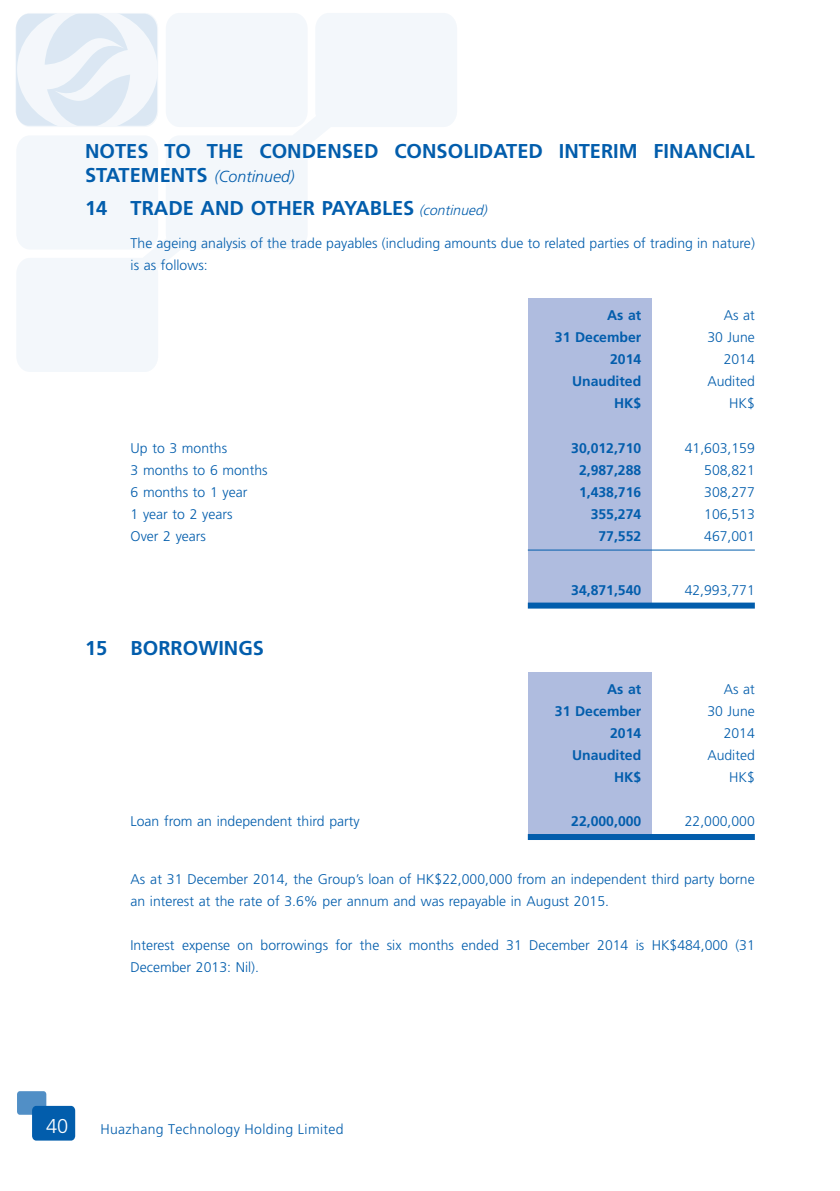
<style>
.page{position:relative;width:840px;height:1191px;background:#fff}
.page>*{position:absolute;margin:0;border:0;box-sizing:border-box;transform-origin:0 0}
.t1{font:700 20px "Frutiger LT Std";color:#025dac}
.t2{font:300 20px "Frutiger LT Std";color:#fff}
.t3{font:italic 300 16px "Frutiger LT Std";color:#025dac}
.t4{font:300 14px/22px "Frutiger LT Std";color:#025dac}
.t5{font:700 14px "Frutiger LT Std";color:#025dac}
.t6{font:300 14px "Frutiger LT Std";letter-spacing:.025em;color:#025dac}
.s1{font-weight:700;font-style:normal;font-size:20px}
.s2{font-weight:300;font-style:italic;font-size:14px}
</style>
<div class="page">
<div style="left:17px;top:1091px;width:29px;height:23px;background:#518fc6;border-radius:3px"></div>
<div style="left:32px;top:1105px;width:43px;height:35px;background:#025dac;border-radius:4px"></div>
<svg style="left:17px;top:13px;width:440px;height:359px;fill:#f3f7fb"></svg>
<svg style="left:16px;top:13px;width:142px;height:114px"></svg>
<div style="left:527px;top:298px;width:124px;height:309px;background:#afbcdf"></div>
<hr style="left:527px;top:549px;width:227px;height:1px;background:#025dac">
<div style="left:527px;top:602px;width:227px;height:6px;background:#025dac"></div>
<div style="left:527px;top:672px;width:124px;height:166px;background:#afbcdf"></div>
<div style="left:527px;top:834px;width:227px;height:6px;background:#025dac"></div>
<h1 class="t1" style="left:85px;top:140px;width:14px">NOTE</h1>
<h1 class="t1" style="left:137px;top:140px;width:41px">S TO</h1>
<h1 class="t1" style="left:207px;top:140px;width:370px">THE CONDENSED CONSOLIDATED INTER</h1>
<h1 class="t1" style="left:613px;top:140px;width:71px">IM FINAN</h1>
<h1 class="t1" style="left:712px;top:140px;width:44px">CIAL</h1>
<h1 class="t1" style="left:85px;top:164px;width:25px">STATEMENT</h1>
<p class="t3" style="left:196px;top:168px;width:99px"><span class="s1">S</span> (Continued)</p>
<h1 class="t1" style="left:85px;top:196px;width:407px">14 T rade and oth er payabl es <span class="s2">(continued)</span></h1>
<p class="t4" style="left:130px;top:233px;width:625px">The ageing analysis of the trade payables (including amounts due to related parties of trading in nature) is as follows:</p>
<p class="t5" style="left:606px;top:307px;width:36px">As at</p>
<p class="t4" style="left:723px;top:305px;width:33px">As at</p>
<p class="t5" style="left:554px;top:329px;width:88px">31 December</p>
<p class="t4" style="left:707px;top:327px;width:49px">30 June</p>
<p class="t5" style="left:609px;top:351px;width:33px">2014</p>
<p class="t4" style="left:723px;top:349px;width:33px">2014</p>
<p class="t5" style="left:571px;top:373px;width:71px">Unaudited</p>
<p class="t4" style="left:707px;top:371px;width:49px">Audited</p>
<p class="t5" style="left:613px;top:395px;width:29px">HK$</p>
<p class="t4" style="left:728px;top:393px;width:27px">HK$</p>
<p class="t4" style="left:130px;top:437px;width:98px">Up to 3 months</p>
<p class="t5" style="left:571px;top:439px;width:72px">30,012,710</p>
<p class="t4" style="left:684px;top:437px;width:72px">41,603,159</p>
<p class="t4" style="left:130px;top:459px;width:138px">3 months to 6 months</p>
<p class="t5" style="left:578px;top:461px;width:64px">2,987,288</p>
<p class="t4" style="left:703px;top:459px;width:52px">508,821</p>
<p class="t4" style="left:130px;top:481px;width:118px">6 months to 1 year</p>
<p class="t5" style="left:578px;top:483px;width:64px">1,438,716</p>
<p class="t4" style="left:703px;top:481px;width:52px">308,277</p>
<p class="t4" style="left:130px;top:503px;width:103px">1 year to 2 years</p>
<p class="t5" style="left:590px;top:505px;width:52px">355,274</p>
<p class="t4" style="left:703px;top:503px;width:52px">106,513</p>
<p class="t4" style="left:130px;top:525px;width:77px">Over 2 years</p>
<p class="t5" style="left:598px;top:527px;width:44px">77,552</p>
<p class="t4" style="left:703px;top:525px;width:52px">467,001</p>
<h1 class="t1" style="left:85px;top:636px;width:166px">15 Borrowings</h1>
<p class="t5" style="left:571px;top:581px;width:72px">34,871,540</p>
<p class="t4" style="left:684px;top:579px;width:72px">42,993,771</p>
<p class="t5" style="left:606px;top:681px;width:36px">As at</p>
<p class="t4" style="left:723px;top:678px;width:33px">As at</p>
<p class="t5" style="left:554px;top:703px;width:88px">31 December</p>
<p class="t4" style="left:707px;top:700px;width:49px">30 June</p>
<p class="t5" style="left:609px;top:725px;width:33px">2014</p>
<p class="t4" style="left:723px;top:722px;width:33px">2014</p>
<p class="t5" style="left:571px;top:747px;width:71px">Unaudited</p>
<p class="t4" style="left:707px;top:744px;width:49px">Audited</p>
<p class="t5" style="left:613px;top:769px;width:29px">HK$</p>
<p class="t4" style="left:728px;top:766px;width:27px">HK$</p>
<p class="t4" style="left:130px;top:810px;width:231px">Loan from an independent third party</p>
<p class="t5" style="left:571px;top:813px;width:72px">22,000,000</p>
<p class="t4" style="left:684px;top:810px;width:72px">22,000,000</p>
<p class="t4" style="left:130px;top:868px;width:625px">As at 31 December 2014, the Group’s loan of HK$22,000,000 from an independent third party borne an interest at the rate of 3.6% per annum and was repayable in August 2015.</p>
<p class="t4" style="left:130px;top:934px;width:625px">Interest expense on borrowings for the six months ended 31 December 2014 is HK$484,000 (31<br>December 2013: Nil).</p>
<h1 class="t2" style="left:46px;top:1114px;width:24px">40</h1>
<p class="t6" style="left:100px;top:1121px;width:244px">Huazhang Technology Holding Limited</p>
</div>
